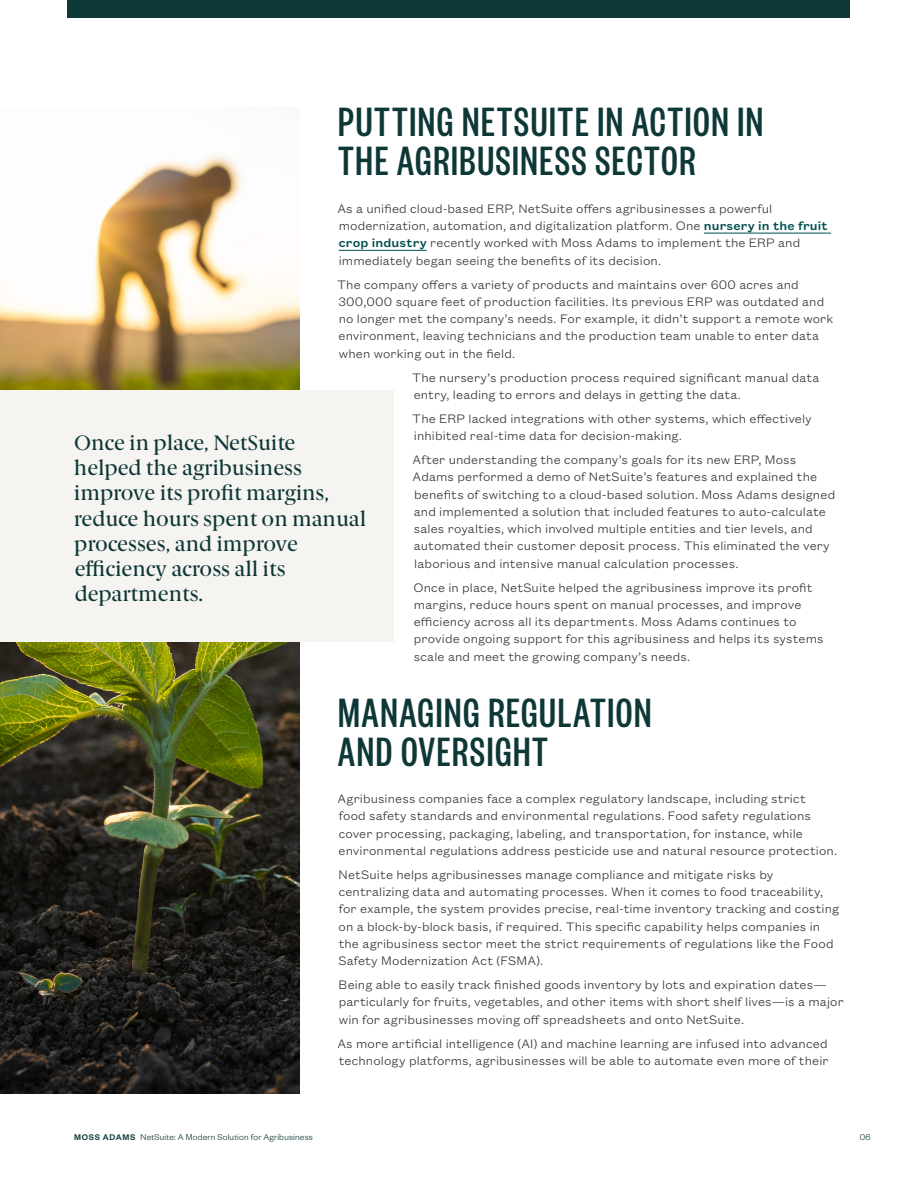
<style>
.page{position:relative;width:918px;height:1188px;background:#fff}
.page>*{position:absolute;margin:0;border:0;box-sizing:border-box;transform-origin:0 0}
.t1{font:500 45px/39px "Founders Grotesk X Cond";letter-spacing:.035em;color:#0e3837}
.t2{font:500 21px/25.2px "Berlingske Serif";color:#0e3837}
.t3{font:300 13.5px/17.2px "Founders Grotesk Text";letter-spacing:.01em;color:#333}
.t4{font:300 9.3px "Founders Grotesk";letter-spacing:.025em;color:#0e3837}
.s1{font-weight:500;color:#004f50}
.s2{font-weight:500;font-size:9px}
</style>
<div class="page">
<img style="left:0;top:155px;width:300px;height:938px">
<hr style="left:704px;top:233px;width:127px;height:1px;background:#004f50">
<hr style="left:339px;top:250px;width:88px;height:1px;background:#004f50">
<div style="left:0;top:390px;width:393px;height:252px;background:#f5f4f1"></div>
<div style="left:68px;top:0;width:782px;height:18px;background:#0e3837"></div>
<h1 class="t1" style="left:338px;top:101px;width:426px">PUTTING NETSUITE IN ACTION IN<br>THE AGRIBUSINESS SECTOR</h1>
<p class="t3" style="left:337px;top:199px;width:492px">As a unified cloud-based ERP, NetSuite offers agribusinesses a powerful modernization, automation, and digitalization platform. One <span class="s1">nursery in the fruit crop industry</span> recently worked with Moss Adams to implement the ERP and immediately began seeing the benefits of its decision.</p>
<p class="t3" style="left:337px;top:275px;width:498px">The company offers a variety of products and maintains over 600 acres and 300,000 square feet of production facilities. Its previous ERP was outdated and no longer met the company’s needs. For example, it didn’t support a remote work environment, leaving technicians and the production team unable to enter data when working out in the field.</p>
<p class="t3" style="left:412px;top:368px;width:409px">The nursery’s production process required significant manual data entry, leading to errors and delays in getting the data.</p>
<p class="t3" style="left:412px;top:409px;width:401px">The ERP lacked integrations with other systems, which effectively inhibited real-time data for decision-making.</p>
<p class="t3" style="left:413px;top:450px;width:424px">After understanding the company’s goals for its new ERP, Moss Adams performed a demo of NetSuite’s features and explained the benefits of switching to a cloud-based solution. Moss Adams designed and implemented a solution that included features to auto-calculate sales royalties, which involved multiple entities and tier levels, and automated their customer deposit process. This eliminated the very laborious and intensive manual calculation processes.</p>
<p class="t3" style="left:413px;top:578px;width:412px">Once in place, NetSuite helped the agribusiness improve its profit margins, reduce hours spent on manual processes, and improve efficiency across all its departments. Moss Adams continues to provide ongoing support for this agribusiness and helps its systems scale and meet the growing company’s needs.</p>
<h1 class="t1" style="left:338px;top:691px;width:315px">MANAGING REGULATION<br>AND OVERSIGHT</h1>
<p class="t3" style="left:337px;top:789px;width:501px">Agribusiness companies face a complex regulatory landscape, including strict<br>food safety standards and environmental regulations. Food safety regulations cover processing, packaging, labeling, and transportation, for instance, while environmental regulations address pesticide use and natural resource protection.</p>
<p class="t3" style="left:339px;top:865px;width:502px">NetSuite helps agribusinesses manage compliance and mitigate risks by centralizing data and automating processes. When it comes to food traceability, for example, the system provides precise, real-time inventory tracking and costing on a block-by-block basis, if required. This specific capability helps companies in the agribusiness sector meet the strict requirements of regulations like the Food Safety Modernization Act (FSMA).</p>
<p class="t3" style="left:339px;top:975px;width:507px">Being able to easily track finished goods inventory by lots and expiration dates— particularly for fruits, vegetables, and other items with short shelf lives—is a major win for agribusinesses moving off spreadsheets and onto NetSuite.</p>
<p class="t3" style="left:337px;top:1034px;width:493px">As more artificial intelligence (AI) and machine learning are infused into advanced technology platforms, agribusinesses will be able to automate even more of their</p>
<h2 class="t2" style="left:74px;top:429px;width:294px">Once in place, NetSuite helped the agribusiness improve its profit margins, reduce hours spent on manual processes, and improve efficiency across all its departments.</h2>
<p class="t4" style="left:74px;top:1131px;width:240px"><span class="s2">MOSS ADAMS</span> NetSuite: A Modern Solution for Agribusiness</p>
<p class="t4" style="left:860px;top:1131px;width:12px">06</p>
</div>
